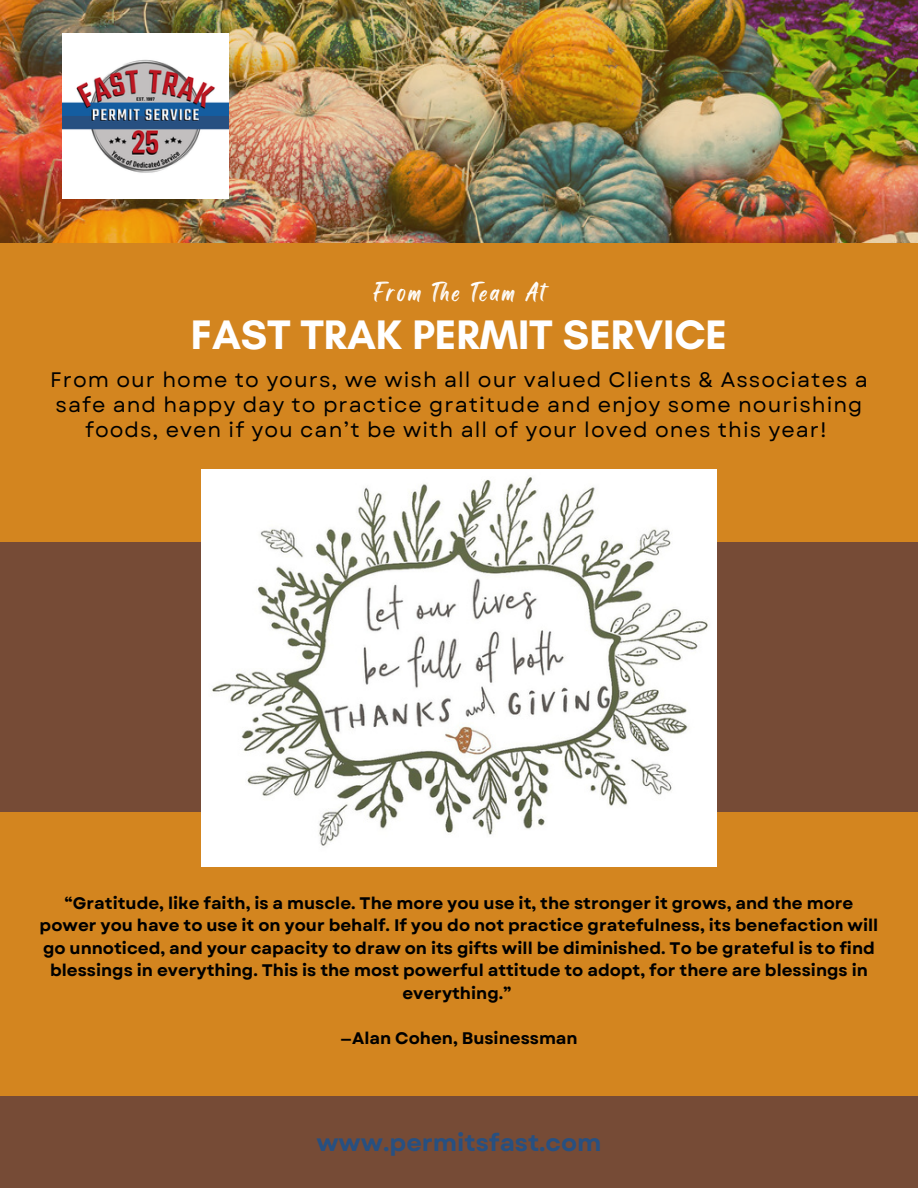
<style>
.page{position:relative;width:918px;height:1188px;background:#d3851f}
.page>*{position:absolute;margin:0;border:0;box-sizing:border-box;transform-origin:0 0}
.t1{font:700 42px "Glacial Indifference";color:#fff}
.t2{font:700 24px "Garet";color:#275081}
.t3{font:24px "Black Bones";letter-spacing:.1em;color:#fff}
.t4{font:21px/24.8px "Garet";letter-spacing:.05em;color:#000;text-align:center}
.t5{font:700 16.8px/22.5px "Garet";color:#000;text-align:center}
</style>
<div class="page">
<img style="left:0;top:0;width:918px;height:242px">
<div style="left:0;top:542px;width:918px;height:270px;background:#764b36"></div>
<img style="left:63px;top:33px;width:165px;height:165px">
<img style="left:201px;top:469px;width:516px;height:397px">
<div style="left:0;top:1096px;width:918px;height:92px;background:#764b36"></div>
<h2 class="t3" style="left:374px;top:276px;width:172px">From The Team At</h2>
<h1 class="t1" style="left:191px;top:309px;width:538px">FAST TRAK PERMIT SERVICE</h1>
<p class="t4" style="left:50px;top:368px;width:819px">From our home to yours, we wish all our valued Clients &amp; Associates a safe and happy day to practice gratitude and enjoy some nourishing foods, even if you can’t be with all of your loved ones this year!</p>
<p class="t5" style="left:40px;top:891px;width:840px">“Gratitude, like faith, is a muscle. The more you use it, the stronger it grows, and the more power you have to use it on your behalf. If you do not practice gratefulness, its benefaction will go unnoticed, and your capacity to draw on its gifts will be diminished. To be grateful is to find blessings in everything. This is the most powerful attitude to adopt, for there are blessings in everything.”</p>
<p class="t5" style="left:340px;top:1026px;width:239px">—Alan Cohen, Businessman</p>
<h2 class="t2" style="left:316px;top:1125px;width:287px">www.permitsfast.com</h2>
</div>
